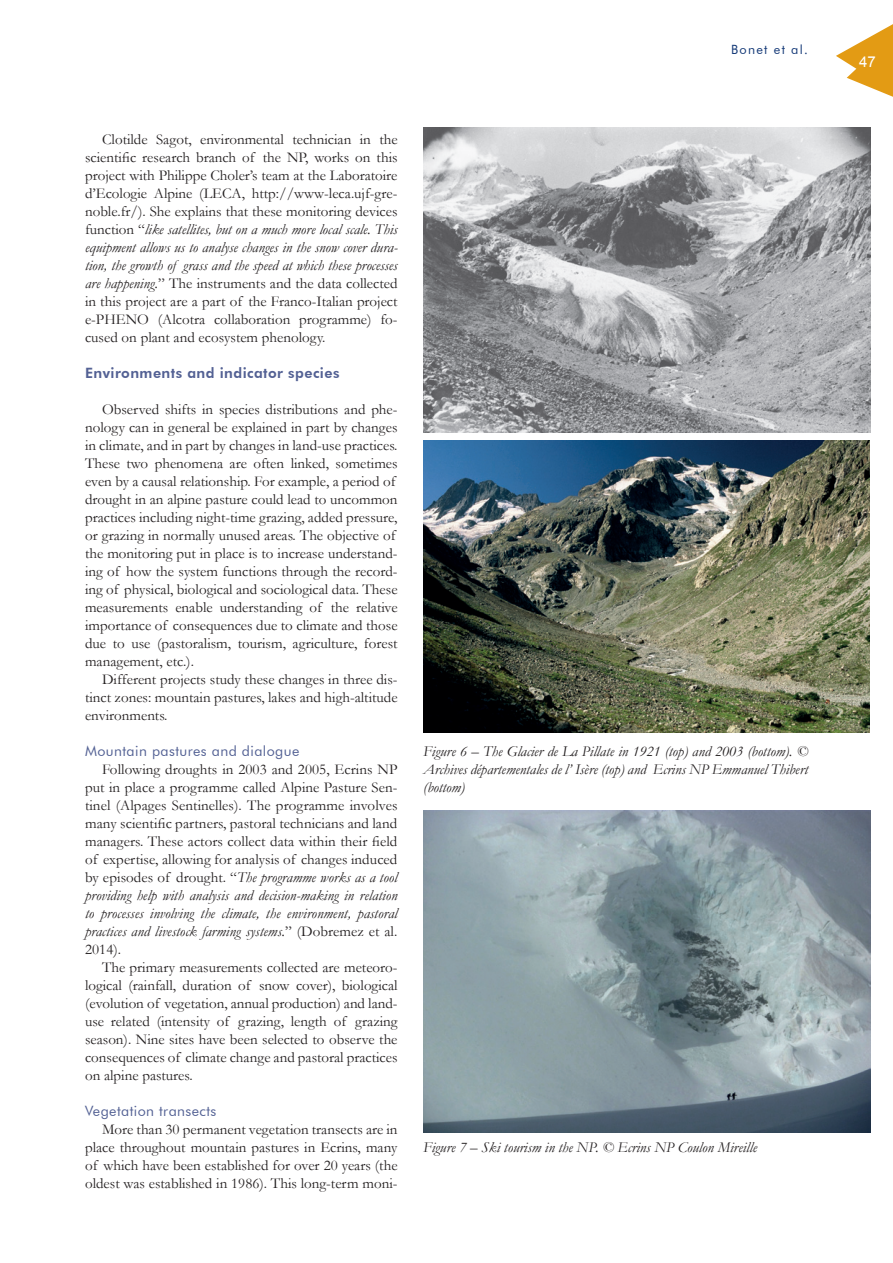
<style>
.page{position:relative;width:893px;height:1263px;background:#fff}
.page>*{position:absolute;margin:0;border:0;box-sizing:border-box;transform-origin:0 0}
.t1{font:15px/18px "Garamond";color:#231f20;text-align:justify}
.t2{font:italic 15px/18px "Garamond";color:#231f20;text-align:justify}
.t3{font:15px "Arial";color:#fff}
.t4{font:14.25px "Futura BT";letter-spacing:.03em;color:#536194}
.t5{font:800 14.25px "Futura BT";letter-spacing:.03em;color:#536194}
.t6{font:12.75px "Futura BT";letter-spacing:.1em;color:#143977}
.s1{font-style:italic}
</style>
<div class="page">
<svg style="left:836px;top:24px;width:57px;height:73px"></svg>
<img style="left:423px;top:810px;width:448px;height:322px">
<img style="left:423px;top:128px;width:448px;height:304px">
<img style="left:423px;top:440px;width:446px;height:292px">
<p class="t6" style="left:731px;top:42px;width:78px">Bonet et al.</p>
<p class="t1" style="left:85px;top:130px;width:314px;text-indent:17px">Clotilde Sagot, environmental technician in the scientific research branch of the NP, works on this project with Philippe Choler’s team at the Laboratoire d’Ecologie Alpine (LECA, http://www-leca.ujf-gre&shy;noble.fr/). She explains that these monitoring devices function “<span class="s1">like satellites, but on a much more local scale. This equipment allows us to analyse changes in the snow cover dura&shy;tion, the growth of grass and the speed at which these processes are happening.</span>” The instruments and the data collected in this project are a part of the Franco-Italian project e-PHENO (Alcotra collaboration programme) fo&shy;cused on plant and ecosystem phenology.</p>
<p class="t5" style="left:85px;top:364px;width:256px">Environments and indicator species</p>
<p class="t1" style="left:85px;top:400px;width:314px;text-align:left;text-indent:17px">Observed shifts in species distributions and phe&shy;nology can in general be explained in part by changes in climate, and in part by changes in land-use practices.<br>These two phenomena are often linked, sometimes even by a causal relationship. For example, a period of drought in an alpine pasture could lead to uncommon practices including night-time grazing, added pressure, or grazing in normally unused areas. The objective of the monitoring put in place is to increase understand&shy;ing of how the system functions through the record&shy;ing of physical, biological and sociological data. These measurements enable understanding of the relative importance of consequences due to climate and those due to use (pastoralism, tourism, agriculture, forest management, etc.).</p>
<p class="t1" style="left:85px;top:670px;width:314px;text-indent:17px">Different projects study these changes in three dis&shy;tinct zones: mountain pastures, lakes and high-altitude environments.</p>
<p class="t4" style="left:85px;top:742px;width:216px">Mountain pastures and dialogue</p>
<p class="t1" style="left:85px;top:760px;width:314px;text-indent:17px">Following droughts in 2003 and 2005, Ecrins NP put in place a programme called Alpine Pasture Sen&shy;tinel (Alpages Sentinelles). The programme involves many scientific partners, pastoral technicians and land managers. These actors collect data within their field of expertise, allowing for analysis of changes induced by episodes of drought. “<span class="s1">The programme works as a tool providing help with analysis and decision-making in relation to processes involving the climate, the environment, pastoral practices and livestock farming systems.</span>” (Dobremez et al.<br>2014).</p>
<p class="t1" style="left:85px;top:958px;width:314px;text-indent:17px">The primary measurements collected are meteoro&shy;logical (rainfall, duration of snow cover), biological (evolution of vegetation, annual production) and land&shy;use related (intensity of grazing, length of grazing season). Nine sites have been selected to observe the consequences of climate change and pastoral practices on alpine pastures.</p>
<p class="t4" style="left:85px;top:1102px;width:133px">Vegetation transects</p>
<p class="t1" style="left:85px;top:1120px;width:314px;text-indent:17px">More than 30 permanent vegetation transects are in place throughout mountain pastures in Ecrins, many of which have been established for over 20 years (the oldest was established in 1986). This long-term moni-</p>
<p class="t2" style="left:423px;top:742px;width:386px">Figure 6 – The Glacier de La Pillate in 1921 (top) and 2003 (bottom). © Archives départementales de l’ Isère (top) and Ecrins NP Emmanuel Thibert (bottom)</p>
<p class="t2" style="left:423px;top:1138px;width:336px">Figure 7 – Ski tourism in the NP. © Ecrins NP Coulon Mireille</p>
<p class="t3" style="left:859px;top:52px;width:18px">47</p>
</div>
